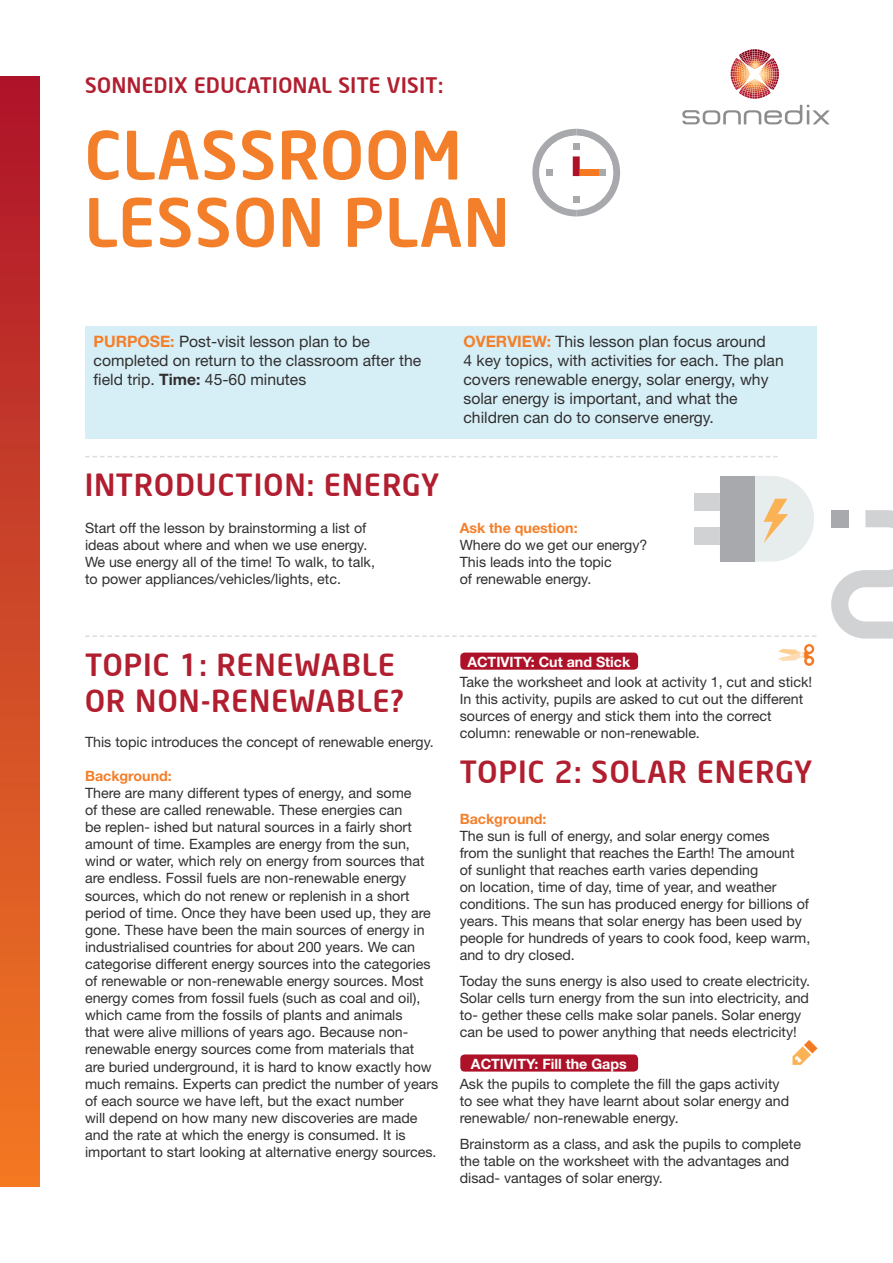
<style>
.page{position:relative;width:893px;height:1263px;background:#fff}
.page>*{position:absolute;margin:0;border:0;box-sizing:border-box;transform-origin:0 0}
.Under_tagline{font:500 65.7px/67.3px "Neo Sans Intel";letter-spacing:.025em;color:#f47f2a}
.heading_20pt{font:500 30px/36px "Neo Sans Intel";letter-spacing:.045em;color:#b11e2f}
.heading_20pt_span{font:500 30px "Neo Sans Intel";letter-spacing:.045em;color:#b11e2f}
.Under_tagline-2{font:500 21px "Neo Sans Intel";letter-spacing:.025em;color:#b11e2f}
.BODY{font:15.75px/18.9px "Helvetica Neue";color:#312f30}
.body_9_5pt{font:14.25px/17.1px "Helvetica Neue";color:#312f30}
.sub_heading_9_5pt{font:700 14.25px "Helvetica Neue";color:#fff}
.sub_heading_9_5pt-2{font:700 14.25px "Helvetica Neue";color:#f47f2a}
.s1{font-weight:700;color:#f47f2a}
.s2{font-weight:700}
</style>
<div class="page">
<div style="left:0;top:77px;width:39px;height:1109px;background:linear-gradient(to bottom,#ad152b,#f27a23)"></div>
<svg style="left:682px;top:105px;width:148px;height:19px"></svg>
<svg style="left:731px;top:49px;width:48px;height:50px"></svg>
<div style="left:85px;top:326px;width:731px;height:113px;background:#d6eff6"></div>
<svg style="left:85px;top:456px;width:693px;height:1px"></svg>
<svg style="left:831px;top:510px;width:62px;height:129px"></svg>
<div style="left:694px;top:527px;width:34px;height:17px;background:#d1d2d4"></div>
<div style="left:694px;top:493px;width:34px;height:17px;background:#d1d2d4"></div>
<svg style="left:720px;top:476px;width:94px;height:85px;background:#d2d1ce"></svg>
<svg style="left:532px;top:129px;width:88px;height:87px"></svg>
<svg style="left:85px;top:635px;width:731px;height:2px"></svg>
<svg style="left:792px;top:1040px;width:25px;height:25px"></svg>
<svg style="left:778px;top:644px;width:36px;height:22px"></svg>
<div style="left:460px;top:653px;width:178px;height:17px;background:#ae1229;border-radius:4px"></div>
<div style="left:460px;top:1054px;width:178px;height:17px;background:#ae1229;border-radius:4px"></div>
<p class="Under_tagline-2" style="left:85px;top:72px;width:360px">SONNEDIX EDUCATIONAL SITE VISIT:</p>
<p class="Under_tagline" style="left:85px;top:120px;width:426px">CLASSROOM<br>LESSON PLAN</p>
<p class="BODY" style="left:94px;top:332px;width:329px"><span class="s1">PURPOSE:</span> Post-visit lesson plan to be completed on return to the classroom after the field trip. <span class="s2">Time:</span> 45-60 minutes</p>
<p class="BODY" style="left:463px;top:332px;width:322px"><span class="s1">OVERVIEW:</span> This lesson plan focus around<br>4 key topics, with activities for each. The plan covers renewable energy, solar energy, why solar energy is important, and what the children can do to conserve energy.</p>
<p class="heading_20pt_span" style="left:85px;top:466px;width:356px">INTRODUCTION: ENERGY</p>
<p class="body_9_5pt" style="left:85px;top:519px;width:291px">Start off the lesson by brainstorming a list of ideas about where and when we use energy.<br>We use energy all of the time! To walk, to talk, to power appliances/vehicles/lights, etc.</p>
<p class="sub_heading_9_5pt-2" style="left:460px;top:519px;width:119px">Ask the question:</p>
<p class="body_9_5pt" style="left:460px;top:536px;width:189px">Where do we get our energy?<br>This leads into the topic<br>of renewable energy.</p>
<p class="heading_20pt" style="left:85px;top:646px;width:320px">TOPIC 1: RENEWABLE<br>OR NON-RENEWABLE?</p>
<p class="body_9_5pt" style="left:85px;top:733px;width:350px">This topic introduces the concept of renewable energy.</p>
<p class="sub_heading_9_5pt-2" style="left:85px;top:767px;width:88px">Background:</p>
<p class="body_9_5pt" style="left:85px;top:784px;width:355px">There are many different types of energy, and some<br>of these are called renewable. These energies can<br>be replen- ished but natural sources in a fairly short amount of time. Examples are energy from the sun, wind or water, which rely on energy from sources that are endless. Fossil fuels are non-renewable energy sources, which do not renew or replenish in a short period of time. Once they have been used up, they are gone. These have been the main sources of energy in industrialised countries for about 200 years. We can categorise different energy sources into the categories of renewable or non-renewable energy sources. Most energy comes from fossil fuels (such as coal and oil), which came from the fossils of plants and animals<br>that were alive millions of years ago. Because non&shy;renewable energy sources come from materials that<br>are buried underground, it is hard to know exactly how much remains. Experts can predict the number of years of each source we have left, but the exact number<br>will depend on how many new discoveries are made and the rate at which the energy is consumed. It is important to start looking at alternative energy sources.</p>
<p class="sub_heading_9_5pt" style="left:467px;top:653px;width:164px">ACTIVITY: Cut and Stick</p>
<p class="body_9_5pt" style="left:460px;top:673px;width:354px">Take the worksheet and look at activity 1, cut and stick!<br>In this activity, pupils are asked to cut out the different sources of energy and stick them into the correct column: renewable or non-renewable.</p>
<p class="heading_20pt" style="left:460px;top:753px;width:354px">TOPIC 2: SOLAR ENERGY</p>
<p class="sub_heading_9_5pt-2" style="left:460px;top:810px;width:88px">Background:</p>
<p class="body_9_5pt" style="left:460px;top:827px;width:352px">The sun is full of energy, and solar energy comes<br>from the sunlight that reaches the Earth! The amount of sunlight that reaches earth varies depending<br>on location, time of day, time of year, and weather conditions. The sun has produced energy for billions of years. This means that solar energy has been used by people for hundreds of years to cook food, keep warm, and to dry closed.</p>
<p class="body_9_5pt" style="left:460px;top:972px;width:352px">Today the suns energy is also used to create electricity.<br>Solar cells turn energy from the sun into electricity, and to- gether these cells make solar panels. Solar energy can be used to power anything that needs electricity!</p>
<p class="body_9_5pt" style="left:460px;top:1075px;width:331px">Ask the pupils to complete the fill the gaps activity to see what they have learnt about solar energy and renewable/ non-renewable energy.</p>
<p class="body_9_5pt" style="left:460px;top:1135px;width:343px">Brainstorm as a class, and ask the pupils to complete the table on the worksheet with the advantages and disad- vantages of solar energy.</p>
<p class="sub_heading_9_5pt" style="left:471px;top:1055px;width:157px">ACTIVITY: Fill the Gaps</p>
</div>
